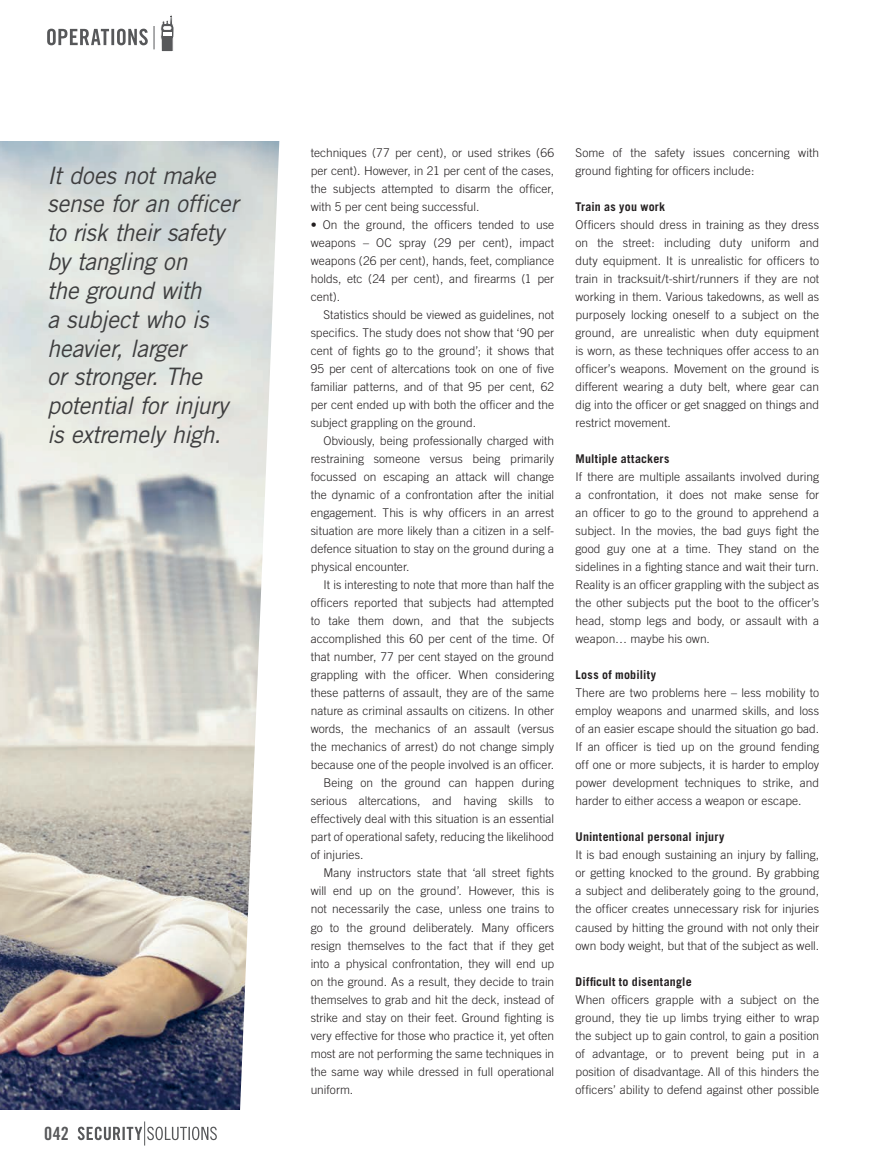
<style>
.page{position:relative;width:882px;height:1164px;background:#fff}
.page>*{position:absolute;margin:0;border:0;box-sizing:border-box;transform-origin:0 0}
.t1{font:italic 24px/28.8px "Trade Gothic";letter-spacing:-.02em;color:#3e3e3f}
.t2{font:18.15px "Trade Gothic Bold Cond Twenty";color:#57585a}
.t3{font:300 12px/18px "Trade Gothic";color:#231f20;text-align:justify}
.t4{font:700 12px "Trade Gothic";letter-spacing:.02em;color:#231f20}
</style>
<div class="page">
<svg style="left:78px;top:1121px;width:139px;height:24px"></svg>
<img style="left:0;top:141px;width:239px;height:968px">
<svg style="left:47px;top:29px;width:101px;height:16px"></svg>
<svg style="left:154px;top:15px;width:20px;height:37px"></svg>
<svg style="left:239px;top:141px;width:41px;height:969px"></svg>
<h1 class="t1" style="left:47px;top:160px;width:193px">It does not make sense for an officer to risk their safety by tangling on<br>the ground with<br>a subject who is heavier, larger<br>or stronger. The potential for injury is extremely high.</h1>
<h2 class="t2" style="left:44px;top:1121px;width:26px">042</h2>
<p class="t3" style="left:310px;top:143px;width:245px">techniques (77 per cent), or used strikes (66 per cent). However, in 21 per cent of the cases, the subjects attempted to disarm the officer, with 5 per cent being successful.</p>
<p class="t3" style="left:310px;top:215px;width:245px">• On the ground, the officers tended to use weapons – OC spray (29 per cent), impact weapons (26 per cent), hands, feet, compliance holds, etc (24 per cent), and firearms (1 per cent).</p>
<p class="t3" style="left:310px;top:305px;width:245px;text-indent:13px">Statistics should be viewed as guidelines, not specifics. The study does not show that ‘90 per cent of fights go to the ground’; it shows that 95 per cent of altercations took on one of five familiar patterns, and of that 95 per cent, 62 per cent ended up with both the officer and the subject grappling on the ground.</p>
<p class="t3" style="left:310px;top:431px;width:245px;text-indent:13px">Obviously, being professionally charged with restraining someone versus being primarily focussed on escaping an attack will change the dynamic of a confrontation after the initial engagement. This is why officers in an arrest situation are more likely than a citizen in a self&shy;defence situation to stay on the ground during a physical encounter.</p>
<p class="t3" style="left:323px;top:575px;width:232px">It is interesting to note that more than half the</p>
<p class="t3" style="left:310px;top:593px;width:245px">officers reported that subjects had attempted</p>
<p class="t3" style="left:310px;top:611px;width:245px">to take them down, and that the subjects</p>
<p class="t3" style="left:310px;top:629px;width:245px">accomplished this 60 per cent of the time. Of</p>
<p class="t3" style="left:310px;top:647px;width:245px">that number, 77 per cent stayed on the ground</p>
<p class="t3" style="left:310px;top:665px;width:245px">grappling with the officer. When considering</p>
<p class="t3" style="left:310px;top:683px;width:245px">these patterns of assault, they are of the same</p>
<p class="t3" style="left:310px;top:701px;width:245px">nature as criminal assaults on citizens. In other</p>
<p class="t3" style="left:310px;top:719px;width:245px">words, the mechanics of an assault (versus</p>
<p class="t3" style="left:310px;top:737px;width:245px">the mechanics of arrest) do not change simply</p>
<p class="t3" style="left:310px;top:755px;width:245px">because one of the people involved is an officer.</p>
<p class="t3" style="left:323px;top:773px;width:232px">Being on the ground can happen during</p>
<p class="t3" style="left:310px;top:791px;width:245px">serious altercations, and having skills to</p>
<p class="t3" style="left:310px;top:809px;width:245px">effectively deal with this situation is an essential</p>
<p class="t3" style="left:310px;top:827px;width:245px">part of operational safety, reducing the likelihood</p>
<p class="t3" style="left:310px;top:845px;width:54px">of injuries.</p>
<p class="t3" style="left:323px;top:863px;width:232px">Many instructors state that ‘all street fights</p>
<p class="t3" style="left:310px;top:881px;width:245px">will end up on the ground’. However, this is</p>
<p class="t3" style="left:310px;top:899px;width:245px">not necessarily the case, unless one trains to</p>
<p class="t3" style="left:310px;top:917px;width:245px">go to the ground deliberately. Many officers</p>
<p class="t3" style="left:310px;top:935px;width:245px">resign themselves to the fact that if they get</p>
<p class="t3" style="left:310px;top:953px;width:245px">into a physical confrontation, they will end up</p>
<p class="t3" style="left:310px;top:971px;width:245px">on the ground. As a result, they decide to train</p>
<p class="t3" style="left:310px;top:989px;width:245px">themselves to grab and hit the deck, instead of</p>
<p class="t3" style="left:310px;top:1007px;width:245px">strike and stay on their feet. Ground fighting is</p>
<p class="t3" style="left:310px;top:1025px;width:245px">very effective for those who practice it, yet often</p>
<p class="t3" style="left:310px;top:1043px;width:245px">most are not performing the same techniques in</p>
<p class="t3" style="left:310px;top:1061px;width:245px">the same way while dressed in full operational</p>
<p class="t3" style="left:310px;top:1079px;width:44px">uniform.</p>
<p class="t3" style="left:575px;top:143px;width:245px">Some of the safety issues concerning with ground fighting for officers include:</p>
<p class="t4" style="left:575px;top:199px;width:91px">Train as you work</p>
<p class="t3" style="left:575px;top:215px;width:245px">Officers should dress in training as they dress on the street: including duty uniform and duty equipment. It is unrealistic for officers to train in tracksuit/t-shirt/runners if they are not working in them. Various takedowns, as well as purposely locking oneself to a subject on the ground, are unrealistic when duty equipment is worn, as these techniques offer access to an officer’s weapons. Movement on the ground is different wearing a duty belt, where gear can dig into the officer or get snagged on things and restrict movement.</p>
<p class="t4" style="left:575px;top:451px;width:95px">Multiple attackers</p>
<p class="t3" style="left:575px;top:467px;width:245px">If there are multiple assailants involved during a confrontation, it does not make sense for an officer to go to the ground to apprehend a subject. In the movies, the bad guys fight the good guy one at a time. They stand on the sidelines in a fighting stance and wait their turn.<br>Reality is an officer grappling with the subject as the other subjects put the boot to the officer’s head, stomp legs and body, or assault with a weapon… maybe his own.</p>
<p class="t4" style="left:575px;top:667px;width:82px">Loss of mobility</p>
<p class="t3" style="left:575px;top:683px;width:245px">There are two problems here – less mobility to employ weapons and unarmed skills, and loss of an easier escape should the situation go bad.<br>If an officer is tied up on the ground fending off one or more subjects, it is harder to employ power development techniques to strike, and harder to either access a weapon or escape.</p>
<p class="t4" style="left:575px;top:829px;width:150px">Unintentional personal injury</p>
<p class="t3" style="left:575px;top:845px;width:245px">It is bad enough sustaining an injury by falling, or getting knocked to the ground. By grabbing a subject and deliberately going to the ground, the officer creates unnecessary risk for injuries caused by hitting the ground with not only their own body weight, but that of the subject as well.</p>
<p class="t4" style="left:575px;top:973px;width:118px">Difficult to disentangle</p>
<p class="t3" style="left:575px;top:989px;width:245px">When officers grapple with a subject on the ground, they tie up limbs trying either to wrap the subject up to gain control, to gain a position of advantage, or to prevent being put in a position of disadvantage. All of this hinders the officers’ ability to defend against other possible</p>
</div>
